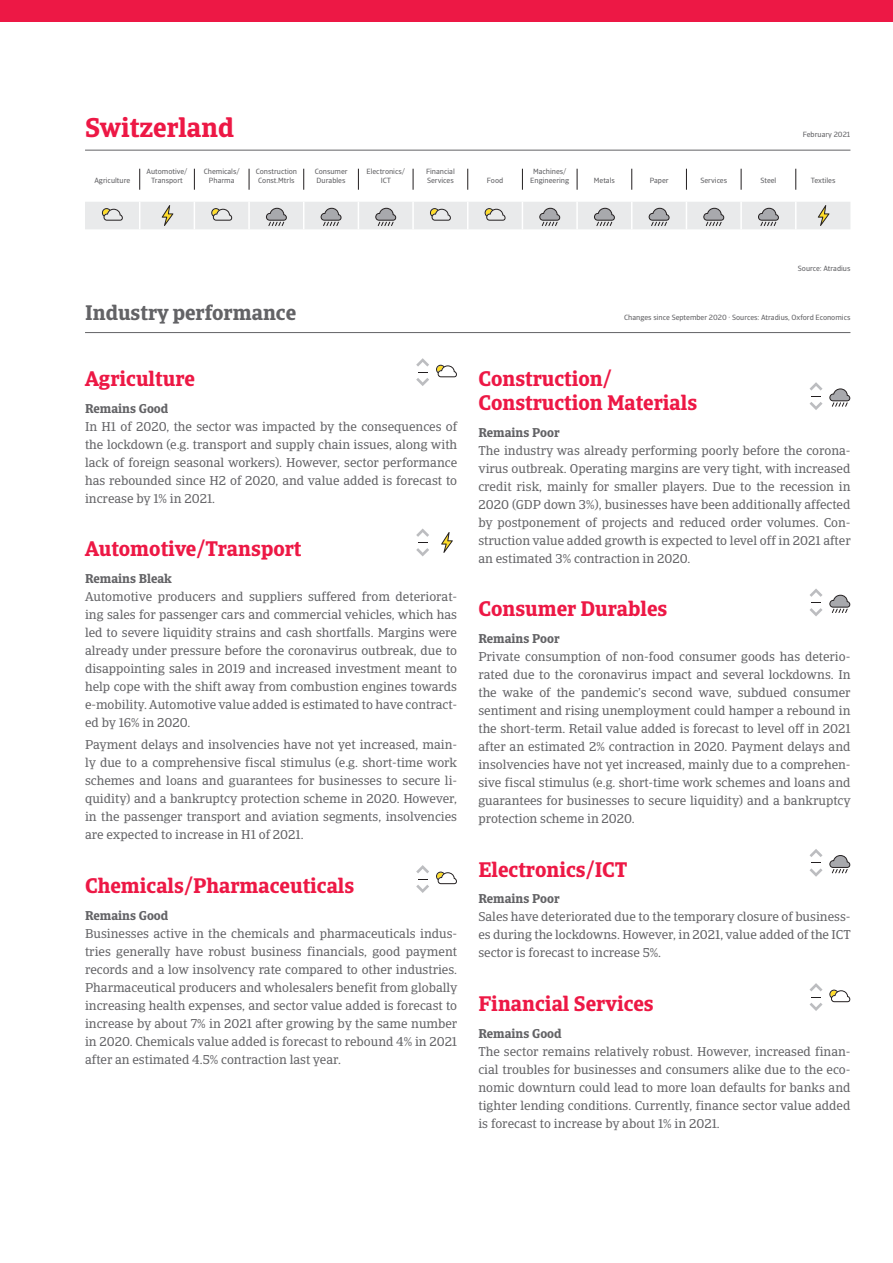
<style>
.page{position:relative;width:893px;height:1263px;background:#fff}
.page>*{position:absolute;margin:0;border:0;box-sizing:border-box;transform-origin:0 0}
.country_heading{font:700 27px "Catalana";color:#ed1845}
.subheading{font:700 21px/24px "Catalana";color:#ed1845}
.heading_industries{font:700 21px "Catalana";color:#636366}
.body{font:12.75px/18px "Catalana";color:#636366;text-align:justify}
.body_bold{font:700 12.75px "Catalana";color:#636366}
.label{font:7.5px/9px "Catalana Sans";color:#636366;text-align:center}
.heading_industries-2{font:7.5px "Catalana Sans";color:#636366}
.footnote{font:7.5px "Catalana Sans";color:#636366}
.country_heading-2{font:7.5px "Catalana Sans";color:#636366}
</style>
<div class="page">
<div style="left:0;top:0;width:893px;height:21px;background:#ed1845"></div>
<hr style="left:85px;top:332px;width:765px;height:1px;background:#636366">
<svg style="left:416px;top:358px;width:13px;height:28px"></svg>
<svg style="left:436px;top:365px;width:21px;height:12px"></svg>
<svg style="left:416px;top:528px;width:13px;height:28px"></svg>
<svg style="left:441px;top:532px;width:12px;height:21px"></svg>
<svg style="left:416px;top:865px;width:13px;height:8px"></svg>
<svg style="left:416px;top:879px;width:13px;height:14px"></svg>
<svg style="left:436px;top:871px;width:21px;height:13px"></svg>
<svg style="left:809px;top:382px;width:13px;height:28px"></svg>
<svg style="left:829px;top:388px;width:21px;height:19px"></svg>
<svg style="left:810px;top:589px;width:12px;height:27px"></svg>
<svg style="left:829px;top:595px;width:21px;height:18px"></svg>
<svg style="left:809px;top:849px;width:13px;height:28px"></svg>
<svg style="left:829px;top:855px;width:21px;height:18px"></svg>
<svg style="left:809px;top:983px;width:13px;height:8px"></svg>
<svg style="left:809px;top:997px;width:13px;height:14px"></svg>
<svg style="left:829px;top:990px;width:21px;height:12px"></svg>
<hr style="left:85px;top:150px;width:765px;height:1px;background:#636366">
<svg style="left:139px;top:169px;width:1px;height:21px"></svg>
<svg style="left:194px;top:169px;width:1px;height:21px"></svg>
<svg style="left:249px;top:169px;width:1px;height:21px"></svg>
<svg style="left:303px;top:169px;width:1px;height:21px"></svg>
<svg style="left:358px;top:169px;width:1px;height:21px"></svg>
<svg style="left:413px;top:169px;width:1px;height:21px"></svg>
<svg style="left:467px;top:169px;width:1px;height:21px"></svg>
<svg style="left:522px;top:169px;width:1px;height:21px"></svg>
<svg style="left:577px;top:169px;width:1px;height:21px"></svg>
<svg style="left:631px;top:169px;width:1px;height:21px"></svg>
<svg style="left:686px;top:169px;width:1px;height:21px"></svg>
<svg style="left:741px;top:169px;width:1px;height:21px"></svg>
<svg style="left:795px;top:169px;width:1px;height:21px"></svg>
<svg style="left:85px;top:202px;width:765px;height:27px;background:#dcdcdc"></svg>
<p class="country_heading" style="left:85px;top:111px;width:150px">Switzerland</p>
<p class="country_heading-2" style="left:803px;top:130px;width:49px">February 2021</p>
<p class="label" style="left:94px;top:176px;width:37px">Agriculture</p>
<p class="label" style="left:147px;top:167px;width:43px">Automotive/<br>Transport</p>
<p class="label" style="left:204px;top:167px;width:38px">Chemicals/<br>Pharma</p>
<p class="label" style="left:256px;top:167px;width:43px">Construction<br>Const.Mtrls</p>
<p class="label" style="left:315px;top:167px;width:34px;text-align:left">Consumer<br>Durables</p>
<p class="label" style="left:366px;top:167px;width:40px">Electronics/<br>ICT</p>
<p class="label" style="left:426px;top:167px;width:30px;text-align:left">Financial<br>Services</p>
<p class="label" style="left:487px;top:176px;width:18px">Food</p>
<p class="label" style="left:530px;top:167px;width:40px">Machines/<br>Engineering</p>
<p class="label" style="left:594px;top:176px;width:23px">Metals</p>
<p class="label" style="left:650px;top:176px;width:21px">Paper</p>
<p class="label" style="left:700px;top:176px;width:28px">Services</p>
<p class="label" style="left:760px;top:176px;width:17px">Steel</p>
<p class="label" style="left:811px;top:176px;width:26px">Textiles</p>
<p class="footnote" style="left:798px;top:263px;width:54px">Source: Atradius</p>
<p class="heading_industries" style="left:85px;top:299px;width:213px">Industry performance</p>
<p class="heading_industries-2" style="left:624px;top:312px;width:228px">Changes since September 2020 · Sources: Atradius, Oxford Economics</p>
<p class="subheading" style="left:85px;top:367px;width:111px">Agriculture</p>
<p class="body_bold" style="left:85px;top:400px;width:85px">Remains Good</p>
<p class="body" style="left:85px;top:417px;width:374px">In H1 of 2020, the sector was impacted by the consequences of the lockdown (e.g. transport and supply chain issues, along with lack of foreign seasonal workers). However, sector performance has rebounded since H2 of 2020, and value added is forecast to increase by 1% in 2021.</p>
<p class="subheading" style="left:85px;top:537px;width:218px">Automotive/Transport</p>
<p class="body_bold" style="left:85px;top:571px;width:88px">Remains Bleak</p>
<p class="body" style="left:85px;top:588px;width:374px">Automotive producers and suppliers suffered from deteriorat&shy;ing sales for passenger cars and commercial vehicles, which has led to severe liquidity strains and cash shortfalls. Margins were already under pressure before the coronavirus outbreak, due to disappointing sales in 2019 and increased investment meant to help cope with the shift away from combustion engines towards e-mobility. Automotive value added is estimated to have contract&shy;ed by 16% in 2020.</p>
<p class="body" style="left:85px;top:736px;width:374px">Payment delays and insolvencies have not yet increased, main&shy;ly due to a comprehensive fiscal stimulus (e.g. short-time work schemes and loans and guarantees for businesses to secure li&shy;quidity) and a bankruptcy protection scheme in 2020. However, in the passenger transport and aviation segments, insolvencies are expected to increase in H1 of 2021.</p>
<p class="subheading" style="left:85px;top:874px;width:271px">Chemicals/Pharmaceuticals</p>
<p class="body_bold" style="left:85px;top:907px;width:85px">Remains Good</p>
<p class="body" style="left:85px;top:924px;width:374px">Businesses active in the chemicals and pharmaceuticals indus&shy;tries generally have robust business financials, good payment records and a low insolvency rate compared to other industries.<br>Pharmaceutical producers and wholesalers benefit from globally increasing health expenses, and sector value added is forecast to increase by about 7% in 2021 after growing by the same number in 2020. Chemicals value added is forecast to rebound 4% in 2021 after an estimated 4.5% contraction last year.</p>
<p class="subheading" style="left:478px;top:367px;width:220px">Construction/<br>Construction Materials</p>
<p class="body_bold" style="left:478px;top:424px;width:83px">Remains Poor</p>
<p class="body" style="left:478px;top:441px;width:374px">The industry was already performing poorly before the corona&shy;virus outbreak. Operating margins are very tight, with increased credit risk, mainly for smaller players. Due to the recession in 2020 (GDP down 3%), businesses have been additionally affected by postponement of projects and reduced order volumes. Con&shy;struction value added growth is expected to level off in 2021 after an estimated 3% contraction in 2020.</p>
<p class="subheading" style="left:478px;top:597px;width:191px">Consumer Durables</p>
<p class="body_bold" style="left:478px;top:631px;width:83px">Remains Poor</p>
<p class="body" style="left:478px;top:648px;width:374px">Private consumption of non-food consumer goods has deterio&shy;rated due to the coronavirus impact and several lockdowns. In the wake of the pandemic’s second wave, subdued consumer sentiment and rising unemployment could hamper a rebound in the short-term. Retail value added is forecast to level off in 2021 after an estimated 2% contraction in 2020. Payment delays and insolvencies have not yet increased, mainly due to a comprehen&shy;sive fiscal stimulus (e.g. short-time work schemes and loans and guarantees for businesses to secure liquidity) and a bankruptcy protection scheme in 2020.</p>
<p class="subheading" style="left:478px;top:858px;width:151px">Electronics/ICT</p>
<p class="body_bold" style="left:478px;top:891px;width:83px">Remains Poor</p>
<p class="body" style="left:478px;top:908px;width:374px">Sales have deteriorated due to the temporary closure of business&shy;es during the lockdowns. However, in 2021, value added of the ICT sector is forecast to increase 5%.</p>
<p class="subheading" style="left:478px;top:992px;width:177px">Financial Services</p>
<p class="body_bold" style="left:478px;top:1025px;width:85px">Remains Good</p>
<p class="body" style="left:478px;top:1042px;width:374px">The sector remains relatively robust. However, increased finan&shy;cial troubles for businesses and consumers alike due to the eco&shy;nomic downturn could lead to more loan defaults for banks and tighter lending conditions. Currently, finance sector value added is forecast to increase by about 1% in 2021.</p>
</div>
